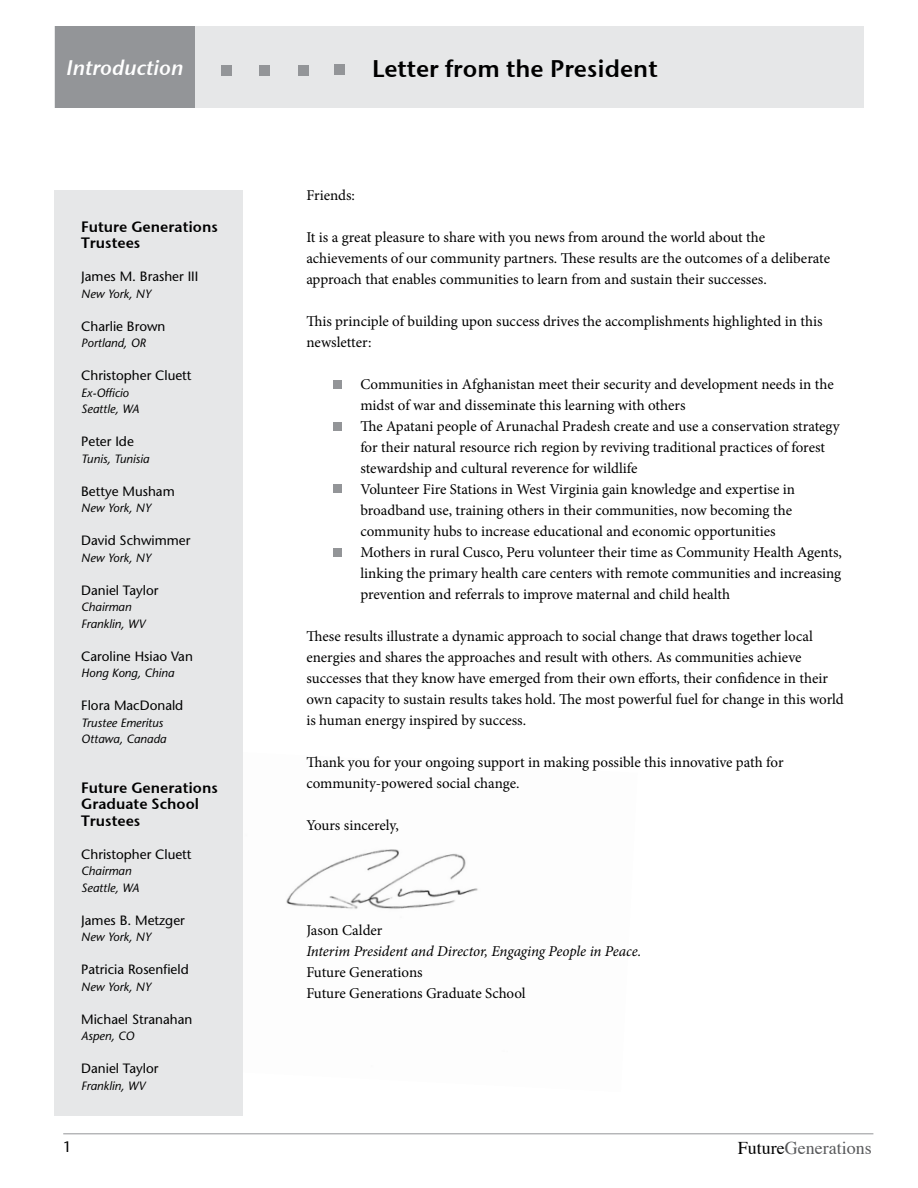
<style>
.page{position:relative;width:918px;height:1188px;background:#fff}
.page>*{position:absolute;margin:0;border:0;box-sizing:border-box;transform-origin:0 0}
.t1{font:24px "Stone Sans Sem ITCTT Semi";color:#000}
.t2{font:21px "Stone Sans Sem ITCTT Semi Ita";color:#fff}
.t3{font:18px "Times";color:#58595b}
.t4{font:15px/21px "Minion Pro";color:#000}
.t5{font:15px/16.5px "Stone Sans Sem ITCTT Semi";color:#000}
.t6{font:italic 15px "Minion Pro";letter-spacing:-.01em;color:#000}
.t7{font:500 15px "Stone Sans Std";color:#000}
.t8{font:500 13.5px "Stone Sans Std";color:#000}
.t9{font:italic 500 12px/16.5px "Stone Sans Std";color:#000}
.s1{color:#000}
</style>
<div class="page">
<img style="left:286px;top:849px;width:192px;height:60px">
<div style="left:54px;top:26px;width:810px;height:82px;background:#e6e7e8"></div>
<div style="left:54px;top:190px;width:189px;height:926px;background:#e6e7e8"></div>
<hr style="left:63px;top:1133px;width:810px;height:1px;background:#939598">
<div style="left:333px;top:380px;width:9px;height:9px;background:#939598"></div>
<div style="left:333px;top:422px;width:9px;height:9px;background:#939598"></div>
<div style="left:333px;top:484px;width:9px;height:9px;background:#939598"></div>
<div style="left:333px;top:548px;width:9px;height:9px;background:#939598"></div>
<div style="left:222px;top:65px;width:10px;height:10px;background:#939598"></div>
<div style="left:259px;top:65px;width:11px;height:10px;background:#939598"></div>
<div style="left:298px;top:65px;width:11px;height:10px;background:#939598"></div>
<div style="left:334px;top:64px;width:11px;height:10px;background:#939598"></div>
<div style="left:55px;top:26px;width:140px;height:82px;background:#939598"></div>
<h2 class="t2" style="left:66px;top:51px;width:119px">Introduction</h2>
<p class="t5" style="left:81px;top:217px;width:138px">Future Generations<br>Trustees</p>
<p class="t8" style="left:81px;top:269px;width:119px">James M. Brasher III</p>
<p class="t9" style="left:81px;top:285px;width:71px">New York, NY</p>
<p class="t8" style="left:81px;top:318px;width:86px">Charlie Brown</p>
<p class="t9" style="left:81px;top:335px;width:66px">Portland, OR</p>
<p class="t8" style="left:81px;top:368px;width:112px">Christopher Cluett</p>
<p class="t9" style="left:81px;top:384px;width:59px">Ex-Officio<br>Seattle, WA</p>
<p class="t8" style="left:81px;top:434px;width:54px">Peter Ide</p>
<p class="t9" style="left:81px;top:450px;width:70px">Tunis, Tunisia</p>
<p class="t8" style="left:81px;top:483px;width:95px">Bettye Musham</p>
<p class="t9" style="left:81px;top:500px;width:71px">New York, NY</p>
<p class="t8" style="left:81px;top:533px;width:111px">David Schwimmer</p>
<p class="t9" style="left:81px;top:549px;width:71px">New York, NY</p>
<p class="t8" style="left:81px;top:582px;width:79px">Daniel Taylor</p>
<p class="t9" style="left:81px;top:599px;width:66px">Chairman<br>Franklin, WV</p>
<p class="t8" style="left:81px;top:648px;width:113px">Caroline Hsiao Van</p>
<p class="t9" style="left:81px;top:665px;width:94px">Hong Kong, China</p>
<p class="t8" style="left:81px;top:698px;width:104px">Flora MacDonald</p>
<p class="t9" style="left:81px;top:714px;width:87px">Trustee Emeritus<br>Ottawa, Canada</p>
<p class="t5" style="left:81px;top:778px;width:138px">Future Generations<br>Graduate School<br>Trustees</p>
<p class="t8" style="left:81px;top:846px;width:112px">Christopher Cluett</p>
<p class="t9" style="left:81px;top:863px;width:59px">Chairman<br>Seattle, WA</p>
<p class="t8" style="left:81px;top:912px;width:105px">James B. Metzger</p>
<p class="t9" style="left:81px;top:929px;width:71px">New York, NY</p>
<p class="t8" style="left:81px;top:962px;width:109px">Patricia Rosenfield</p>
<p class="t9" style="left:81px;top:978px;width:71px">New York, NY</p>
<p class="t8" style="left:81px;top:1011px;width:113px">Michael Stranahan</p>
<p class="t9" style="left:81px;top:1028px;width:55px">Aspen, CO</p>
<p class="t8" style="left:81px;top:1061px;width:79px">Daniel Taylor</p>
<p class="t9" style="left:81px;top:1077px;width:66px">Franklin, WV</p>
<h1 class="t1" style="left:372px;top:49px;width:287px">Letter from the President</h1>
<p class="t4" style="left:306px;top:185px;width:50px">Friends:</p>
<p class="t4" style="left:306px;top:227px;width:525px">It is a great pleasure to share with you news from around the world about the achievements of our community partners. These results are the outcomes of a deliberate approach that enables communities to learn from and sustain their successes.</p>
<p class="t4" style="left:306px;top:311px;width:518px">This principle of building upon success drives the accomplishments highlighted in this newsletter:</p>
<p class="t4" style="left:360px;top:374px;width:475px;text-indent:-27px">• Communities in Afghanistan meet their security and development needs in the midst of war and disseminate this learning with others</p>
<p class="t4" style="left:360px;top:416px;width:481px;text-indent:-27px">• The Apatani people of Arunachal Pradesh create and use a conservation strategy for their natural resource rich region by reviving traditional practices of forest stewardship and cultural reverence for wildlife</p>
<p class="t4" style="left:360px;top:479px;width:436px;text-indent:-27px">• Volunteer Fire Stations in West Virginia gain knowledge and expertise in broadband use, training others in their communities, now becoming the community hubs to increase educational and economic opportunities</p>
<p class="t4" style="left:360px;top:542px;width:483px;text-align:justify;text-indent:-27px">• Mothers in rural Cusco, Peru volunteer their time as Community Health Agents, linking the primary health care centers with remote communities and increasing prevention and referrals to improve maternal and child health</p>
<p class="t4" style="left:306px;top:626px;width:539px">These results illustrate a dynamic approach to social change that draws together local energies and shares the approaches and result with others. As communities achieve successes that they know have emerged from their own efforts, their confidence in their own capacity to sustain results takes hold. The most powerful fuel for change in this world is human energy inspired by success.</p>
<p class="t4" style="left:306px;top:752px;width:479px">Thank you for your ongoing support in making possible this innovative path for community-powered social change.</p>
<p class="t4" style="left:306px;top:815px;width:94px">Yours sincerely,</p>
<p class="t4" style="left:306px;top:920px;width:78px">Jason Calder</p>
<p class="t6" style="left:306px;top:941px;width:336px">Interim President and Director, Engaging People in Peace.</p>
<p class="t4" style="left:306px;top:962px;width:221px">Future Generations<br>Future Generations Graduate School</p>
<p class="t7" style="left:63px;top:1137px;width:10px">1</p>
<p class="t3" style="left:738px;top:1131px;width:135px"><span class="s1">Future</span>Generations</p>
</div>
